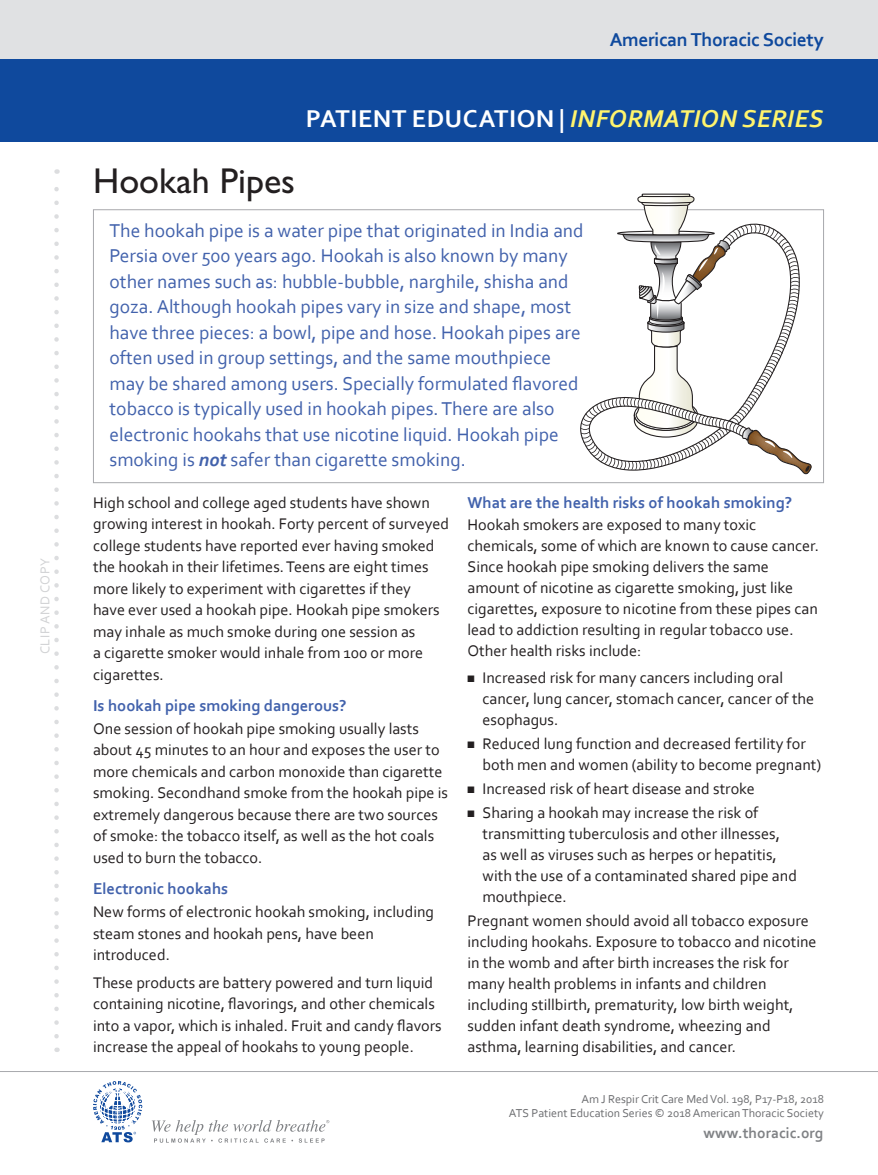
<style>
.page{position:relative;width:878px;height:1175px;background:#fff}
.page>*{position:absolute;margin:0;border:0;box-sizing:border-box;transform-origin:0 0}
.t1{font:36px "Gill Sans Std";color:#231f20}
.t2{font:700 25.5px "Corbel";letter-spacing:.02em;color:#fff}
.t3{font:19.5px/25.5px "Corbel";color:#4262ac}
.t4{font:700 19.5px "Corbel";letter-spacing:-.02em;color:#0f499d}
.t5{font:700 16.5px "Corbel";color:#4262ac}
.t6{font:16.2px/21.5px "Corbel";color:#231f20}
.t7{font:700 15.45px "Corbel";color:#808285}
.t8{font:13.5px "Corbel";letter-spacing:.04em;color:#d1d2d4}
.t9{font:12px/14.4px "Corbel";color:#6c6d70;text-align:right}
.s1{font-style:italic;color:#fff46d}
.s2{font-weight:700;font-style:italic}
.s3{font-size:16.5px}
</style>
<div class="page">
<div style="left:0;top:0;width:878px;height:59px;background:#e0e1e3"></div>
<div style="left:0;top:59px;width:878px;height:83px;background:#0f499d"></div>
<svg style="left:54px;top:169px;width:5px;height:867px"></svg>
<svg style="left:152px;top:1120px;width:177px;height:22px"></svg>
<svg style="left:93px;top:1081px;width:49px;height:61px"></svg>
<hr style="left:0;top:1071px;width:878px;height:1px;background:#a8a9ad">
<svg style="left:580px;top:194px;width:231px;height:280px"></svg>
<p class="t8" style="left:37px;top:654px;width:98px;rotate:-90deg">CLIP AND COPY</p>
<p class="t4" style="left:609px;top:27px;width:216px">American Thoracic Society</p>
<h2 class="t2" style="left:306px;top:103px;width:519px">PATIENT EDUCATION | <span class="s1">INFORMATION SERIES</span></h2>
<h1 class="t1" style="left:93px;top:160px;width:203px">Hookah Pipes</h1>
<p class="t3" style="left:109px;top:217px;width:475px">The hookah pipe is a water pipe that originated in India and Persia over 500 years ago. Hookah is also known by many other names such as: hubble-bubble, narghile, shisha and goza. Although hookah pipes vary in size and shape, most have three pieces: a bowl, pipe and hose. Hookah pipes are often used in group settings, and the same mouthpiece may be shared among users. Specially formulated flavored tobacco is typically used in hookah pipes. There are also electronic hookahs that use nicotine liquid. Hookah pipe smoking is <span class="s2">not</span> safer than cigarette smoking.</p>
<p class="t6" style="left:93px;top:491px;width:357px">High school and college aged students have shown growing interest in hookah. Forty percent of surveyed college students have reported ever having smoked the hookah in their lifetimes. Teens <span class="s3">are</span> eight times more likely to experiment with cigarettes if they<br>have ever used a hookah pipe. Hookah pipe smokers may inhale as much smoke during one session as<br>a cigarette smoker would inhale from 100 or more cigarettes.</p>
<p class="t5" style="left:93px;top:695px;width:255px">Is hookah pipe smoking dangerous?</p>
<p class="t6" style="left:93px;top:717px;width:356px">One session of hookah pipe smoking usually lasts about 45 minutes to an hour and exposes the user to more chemicals and carbon monoxide than cigarette smoking. Secondhand smoke from the hookah pipe is extremely dangerous because there are two sources of smoke: the tobacco itself, as well as the hot coals used to burn the tobacco.</p>
<p class="t5" style="left:93px;top:878px;width:137px">Electronic hookahs</p>
<p class="t6" style="left:93px;top:900px;width:342px">New forms of electronic hookah smoking, including steam stones and hookah pens, have been introduced.</p>
<p class="t6" style="left:93px;top:971px;width:350px">These products are battery powered and turn liquid containing nicotine, flavorings, and other chemicals into a vapor, which is inhaled. Fruit and candy flavors increase the appeal of hookahs to young people.</p>
<p class="t5" style="left:467px;top:492px;width:326px">What are the health risks of hookah smoking?</p>
<p class="t6" style="left:467px;top:514px;width:353px;line-height:21px">Hookah smokers are exposed to many toxic chemicals, some of which are known to cause cancer.<br>Since hookah pipe smoking delivers the same amount of nicotine as cigarette smoking, just like cigarettes, exposure to nicotine from these pipes can lead to addiction resulting in regular tobacco use.<br>Other health risks include:</p>
<p class="t6" style="left:482px;top:667px;width:333px;line-height:21px;text-indent:-15px">■ Increased risk for many cancers including oral cancer, lung cancer, stomach cancer, cancer of the esophagus.</p>
<p class="t6" style="left:482px;top:733px;width:340px;line-height:21px;text-indent:-15px">■ Reduced lung function and decreased fertility for both men and women (ability to become pregnant)</p>
<p class="t6" style="left:467px;top:777px;width:289px">■ Increased risk of heart disease and stroke</p>
<p class="t6" style="left:482px;top:802px;width:316px;line-height:21px;text-indent:-15px">■ Sharing a hookah may increase the risk of transmitting tuberculosis and other illnesses, as well as viruses such as herpes or hepatitis, with the use of a contaminated shared pipe and mouthpiece.</p>
<p class="t6" style="left:467px;top:910px;width:350px;line-height:21px">Pregnant women should avoid all tobacco exposure including hookahs. Exposure to tobacco and nicotine in the womb and after birth increases the risk for many health problems in infants and children including stillbirth, prematurity, low birth weight, sudden infant death syndrome, wheezing and asthma, learning disabilities, and cancer.</p>
<p class="t9" style="left:509px;top:1091px;width:316px">Am J Respir Crit Care Med Vol. 198, P17-P18, 2018<br>ATS Patient Education Series © 2018 American Thoracic Society</p>
<p class="t7" style="left:703px;top:1123px;width:121px">www.thoracic.org</p>
</div>
